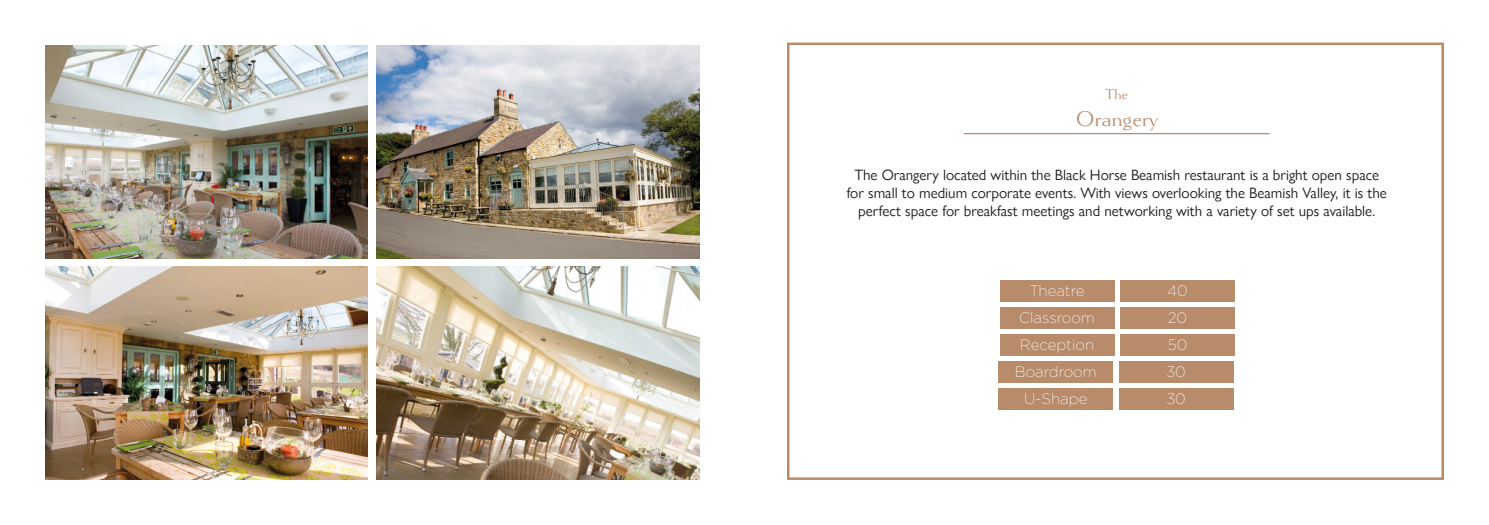
<style>
.page{position:relative;width:1489px;height:525px;background:#fff}
.page>*{position:absolute;margin:0;border:0;box-sizing:border-box;transform-origin:0 0}
.t1{font:22.5px "Goldenbook";color:#b88b6a}
.t2{font:15px/18px "Gill Sans Nova";color:#1d1d1b;text-align:center}
.t3{font:200 15px "Gotham";color:#fff}
.t4{font:15px "Goldenbook";color:#b88b6a}
</style>
<div class="page">
<img style="left:45px;top:45px;width:323px;height:213px">
<img style="left:376px;top:45px;width:323px;height:213px">
<img style="left:45px;top:266px;width:323px;height:213px">
<img style="left:376px;top:266px;width:323px;height:213px">
<div style="left:787px;top:42px;width:656px;height:437px;border:2px solid #b88b6a"></div>
<hr style="left:963px;top:133px;width:306px;height:1px;background:#b88b6a">
<div style="left:999px;top:280px;width:115px;height:22px;background:#b88b6a"></div>
<div style="left:999px;top:307px;width:115px;height:22px;background:#b88b6a"></div>
<div style="left:999px;top:334px;width:115px;height:22px;background:#b88b6a"></div>
<div style="left:998px;top:361px;width:115px;height:22px;background:#b88b6a"></div>
<div style="left:998px;top:388px;width:115px;height:22px;background:#b88b6a"></div>
<div style="left:1120px;top:280px;width:114px;height:22px;background:#b88b6a"></div>
<div style="left:1120px;top:307px;width:114px;height:22px;background:#b88b6a"></div>
<div style="left:1120px;top:334px;width:114px;height:22px;background:#b88b6a"></div>
<div style="left:1118px;top:361px;width:115px;height:22px;background:#b88b6a"></div>
<div style="left:1118px;top:388px;width:115px;height:22px;background:#b88b6a"></div>
<p class="t4" style="left:1105px;top:85px;width:24px">The</p>
<p class="t1" style="left:1075px;top:105px;width:84px">Orangery</p>
<p class="t2" style="left:846px;top:165px;width:541px">The Orangery located within the Black Horse Beamish restaurant is a bright open space for small to medium corporate events. With views overlooking the Beamish Valley, it is the perfect space for breakfast meetings and networking with a variety of set ups available.</p>
<p class="t3" style="left:1029px;top:281px;width:56px">Theatre</p>
<p class="t3" style="left:1019px;top:308px;width:77px">Classroom</p>
<p class="t3" style="left:1019px;top:335px;width:76px">Reception</p>
<p class="t3" style="left:1014px;top:362px;width:83px">Boardroom</p>
<p class="t3" style="left:1024px;top:389px;width:65px">U-Shape</p>
<p class="t3" style="left:1167px;top:281px;width:22px">40</p>
<p class="t3" style="left:1167px;top:308px;width:21px">20</p>
<p class="t3" style="left:1167px;top:335px;width:21px">50</p>
<p class="t3" style="left:1166px;top:362px;width:21px">30</p>
<p class="t3" style="left:1166px;top:389px;width:21px">30</p>
</div>
